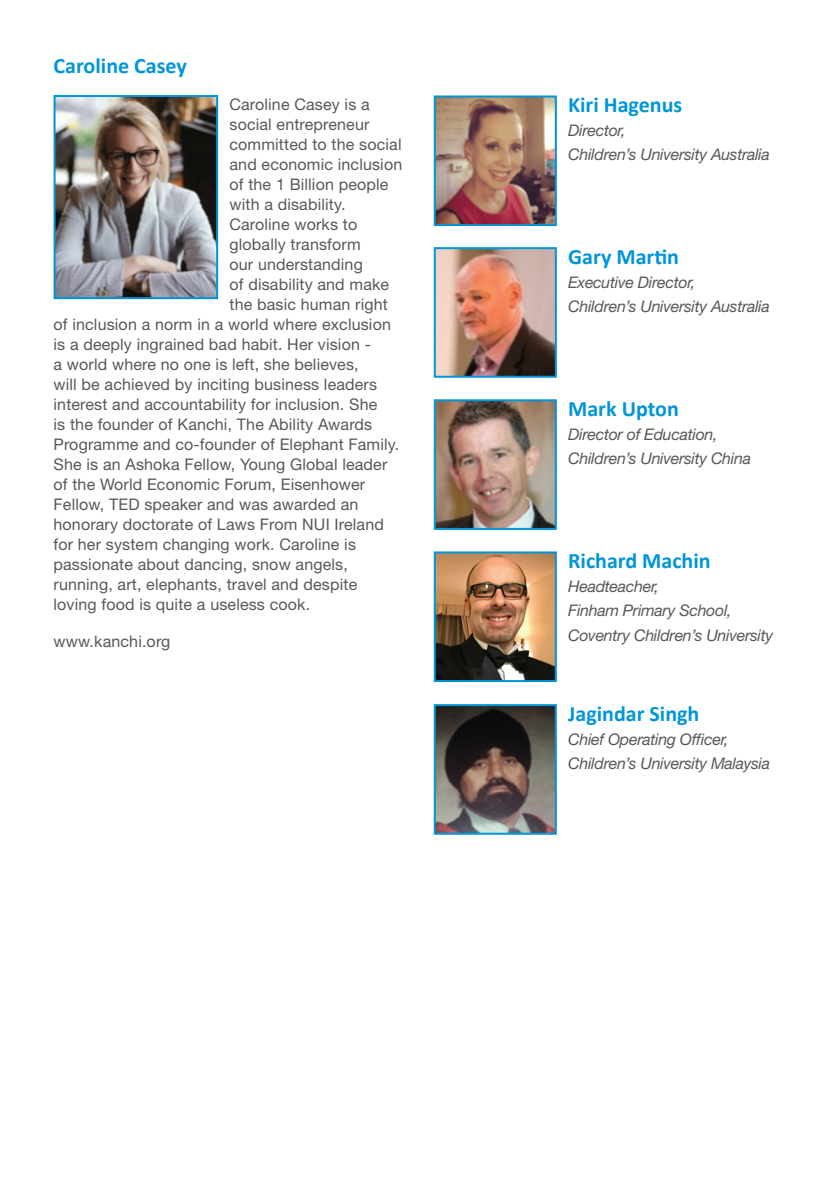
<style>
.page{position:relative;width:840px;height:1191px;background:#fff}
.page>*{position:absolute;margin:0;border:0;box-sizing:border-box;transform-origin:0 0}
.t1{font:700 22px "Calibri";color:#0095d9}
.t2{font:16px "Helvetica Neue";letter-spacing:.01em;color:#57585a}
.t3{font:italic 16px/24px "Helvetica Neue";letter-spacing:-.02em;color:#57585a}
</style>
<div class="page">
<img style="left:57px;top:98px;width:158px;height:198px">
<div style="left:54px;top:95px;width:164px;height:204px;border:2px solid #0095d9"></div>
<img style="left:436px;top:98px;width:117px;height:125px">
<div style="left:433px;top:95px;width:123px;height:131px;border:2px solid #0095d9"></div>
<img style="left:436px;top:250px;width:117px;height:125px">
<div style="left:433px;top:247px;width:123px;height:131px;border:2px solid #0095d9"></div>
<img style="left:436px;top:402px;width:117px;height:125px">
<div style="left:433px;top:399px;width:123px;height:131px;border:2px solid #0095d9"></div>
<img style="left:436px;top:707px;width:117px;height:124px">
<div style="left:433px;top:704px;width:123px;height:130px;border:2px solid #0095d9"></div>
<img style="left:436px;top:554px;width:117px;height:125px">
<div style="left:433px;top:551px;width:123px;height:131px;border:2px solid #0095d9"></div>
<h1 class="t1" style="left:54px;top:52px;width:135px">Caroline Casey</h1>
<p class="t2" style="left:229px;top:95px;width:142px">Caroline Casey is a</p>
<p class="t2" style="left:229px;top:115px;width:141px">social entrepreneur</p>
<p class="t2" style="left:229px;top:135px;width:173px">committed to the social</p>
<p class="t2" style="left:229px;top:155px;width:174px">and economic inclusion</p>
<p class="t2" style="left:229px;top:175px;width:160px">of the 1 Billion people</p>
<p class="t2" style="left:229px;top:195px;width:117px">with a disability.</p>
<p class="t2" style="left:229px;top:215px;width:129px">Caroline works to</p>
<p class="t2" style="left:229px;top:235px;width:133px">globally transform</p>
<p class="t2" style="left:229px;top:255px;width:135px">our understanding</p>
<p class="t2" style="left:229px;top:275px;width:161px">of disability and make</p>
<p class="t2" style="left:229px;top:295px;width:160px">the basic human right</p>
<p class="t2" style="left:54px;top:315px;width:338px">of inclusion a norm in a world where exclusion</p>
<p class="t2" style="left:54px;top:335px;width:319px">is a deeply ingrained bad habit. Her vision -</p>
<p class="t2" style="left:54px;top:355px;width:306px">a world where no one is left, she believes,</p>
<p class="t2" style="left:54px;top:375px;width:325px">will be achieved by inciting business leaders</p>
<p class="t2" style="left:54px;top:395px;width:325px">interest and accountability for inclusion. She</p>
<p class="t2" style="left:54px;top:415px;width:320px">is the founder of Kanchi, The Ability Awards</p>
<p class="t2" style="left:54px;top:435px;width:347px">Programme and co-founder of Elephant Family.</p>
<p class="t2" style="left:54px;top:455px;width:335px">She is an Ashoka Fellow, Young Global leader</p>
<p class="t2" style="left:54px;top:475px;width:313px">of the World Economic Forum, Eisenhower</p>
<p class="t2" style="left:54px;top:495px;width:306px">Fellow, TED speaker and was awarded an</p>
<p class="t2" style="left:54px;top:515px;width:332px">honorary doctorate of Laws From NUI Ireland</p>
<p class="t2" style="left:54px;top:535px;width:304px">for her system changing work. Caroline is</p>
<p class="t2" style="left:54px;top:555px;width:295px">passionate about dancing, snow angels,</p>
<p class="t2" style="left:54px;top:575px;width:305px">running, art, elephants, travel and despite</p>
<p class="t2" style="left:54px;top:595px;width:258px">loving food is quite a useless cook.</p>
<p class="t2" style="left:54px;top:632px;width:118px">www.kanchi.org</p>
<h1 class="t1" style="left:568px;top:91px;width:116px">Kiri Hagenus</h1>
<p class="t3" style="left:568px;top:118px;width:203px">Director,<br>Children’s University Australia</p>
<h1 class="t1" style="left:568px;top:243px;width:112px">Gary Martin</h1>
<p class="t3" style="left:568px;top:270px;width:203px">Executive Director,<br>Children’s University Australia</p>
<h1 class="t1" style="left:568px;top:395px;width:112px">Mark Upton</h1>
<p class="t3" style="left:568px;top:422px;width:184px">Director of Education,<br>Children’s University China</p>
<h1 class="t1" style="left:568px;top:547px;width:144px">Richard Machin</h1>
<p class="t3" style="left:568px;top:574px;width:206px">Headteacher,<br>Finham Primary School,<br>Coventry Children’s University</p>
<h1 class="t1" style="left:568px;top:700px;width:133px">Jagindar Singh</h1>
<p class="t3" style="left:568px;top:727px;width:203px">Chief Operating Officer,<br>Children’s University Malaysia</p>
</div>
